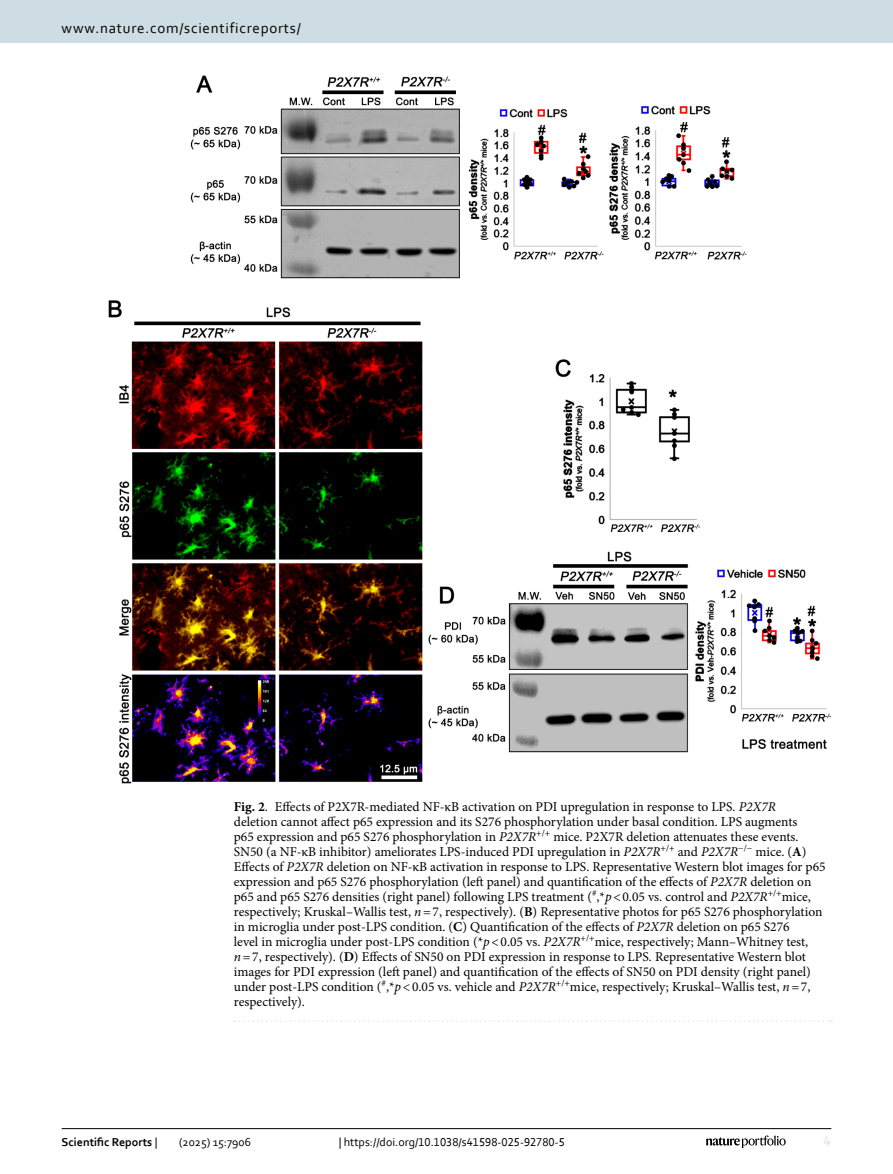
<style>
.page{position:relative;width:893px;height:1174px;background:#fff}
.page>*{position:absolute;margin:0;border:0;box-sizing:border-box;transform-origin:0 0}
.t1{font:15px "Corbel";letter-spacing:.05em;color:#000}
.t2{font:15px "Corbel";color:#d9e4eb}
.Figure_Caption{font:13.5px/15px "Minion Pro";color:#000}
.t3{font:12px "Corbel";color:#000}
.t4{font:700 12px "Corbel";color:#000}
.s1{font-weight:700}
.s2{font-style:italic}
.s3{font-weight:400}
</style>
<div class="page">
<img style="left:108px;top:76px;width:723px;height:707px">
<svg style="left:235px;top:1020px;width:597px;height:2px"></svg>
<hr style="left:62px;top:1128px;width:769px;height:1px;background:#000">
<svg style="left:706px;top:1135px;width:80px;height:12px"></svg>
<div style="left:0;top:0;width:893px;height:43px;background:#cedde4"></div>
<p class="t1" style="left:62px;top:18px;width:241px">www.nature.com/scientificreports/</p>
<p class="Figure_Caption" style="left:234px;top:799px;width:593px"><span class="s1">Fig. 2</span>. Effects of P2X7R-mediated NF-κB activation on PDI upregulation in response to LPS. <span class="s2">P2X7R<br></span>deletion cannot affect p65 expression and its S276 phosphorylation under basal condition. LPS augments<br>p65 expression and p65 S276 phosphorylation in <span class="s2">P2X7R</span><sup>+/+</sup> mice. P2X7R deletion attenuates these events.<br>SN50 (a NF-κB inhibitor) ameliorates LPS-induced PDI upregulation in <span class="s2">P2X7R</span><sup>+/+</sup> and <span class="s2">P2X7R</span><sup>−/−</sup> mice. (<span class="s1">A</span>)<br>Effects of <span class="s2">P2X7R</span> deletion on NF-κB activation in response to LPS. Representative Western blot images for p65 expression and p65 S276 phosphorylation (left panel) and quantification of the effects of <span class="s2">P2X7R</span> deletion on p65 and p65 S276 densities (right panel) following LPS treatment (<sup>#</sup>,*<span class="s2">p</span>&lt;0.05 vs. control and <span class="s2">P2X7R</span><sup>+/+</sup>mice, respectively; Kruskal–Wallis test, <span class="s2">n</span>=7, respectively). (<span class="s1">B</span>) Representative photos for p65 S276 phosphorylation in microglia under post-LPS condition. (<span class="s1">C</span>) Quantification of the effects of <span class="s2">P2X7R</span> deletion on p65 S276<br>level in microglia under post-LPS condition (*<span class="s2">p</span>&lt;0.05 vs. <span class="s2">P2X7R</span><sup>+/+</sup>mice, respectively; Mann–Whitney test, <span class="s2">n</span>=7, respectively). (<span class="s1">D</span>) Effects of SN50 on PDI expression in response to LPS. Representative Western blot images for PDI expression (left panel) and quantification of the effects of SN50 on PDI density (right panel) under post-LPS condition (<sup>#</sup>,*<span class="s2">p</span>&lt;0.05 vs. vehicle and <span class="s2">P2X7R</span><sup>+/+</sup>mice, respectively; Kruskal–Wallis test, <span class="s2">n</span>=7, respectively).</p>
<p class="t4" style="left:62px;top:1134px;width:97px">Scientific Reports <span class="s3">|</span></p>
<p class="t3" style="left:179px;top:1134px;width:73px">(2025) 15:7906</p>
<p class="t3" style="left:339px;top:1134px;width:228px">| https://doi.org/10.1038/s41598-025-92780-5</p>
<p class="t2" style="left:824px;top:1132px;width:9px">4</p>
</div>
